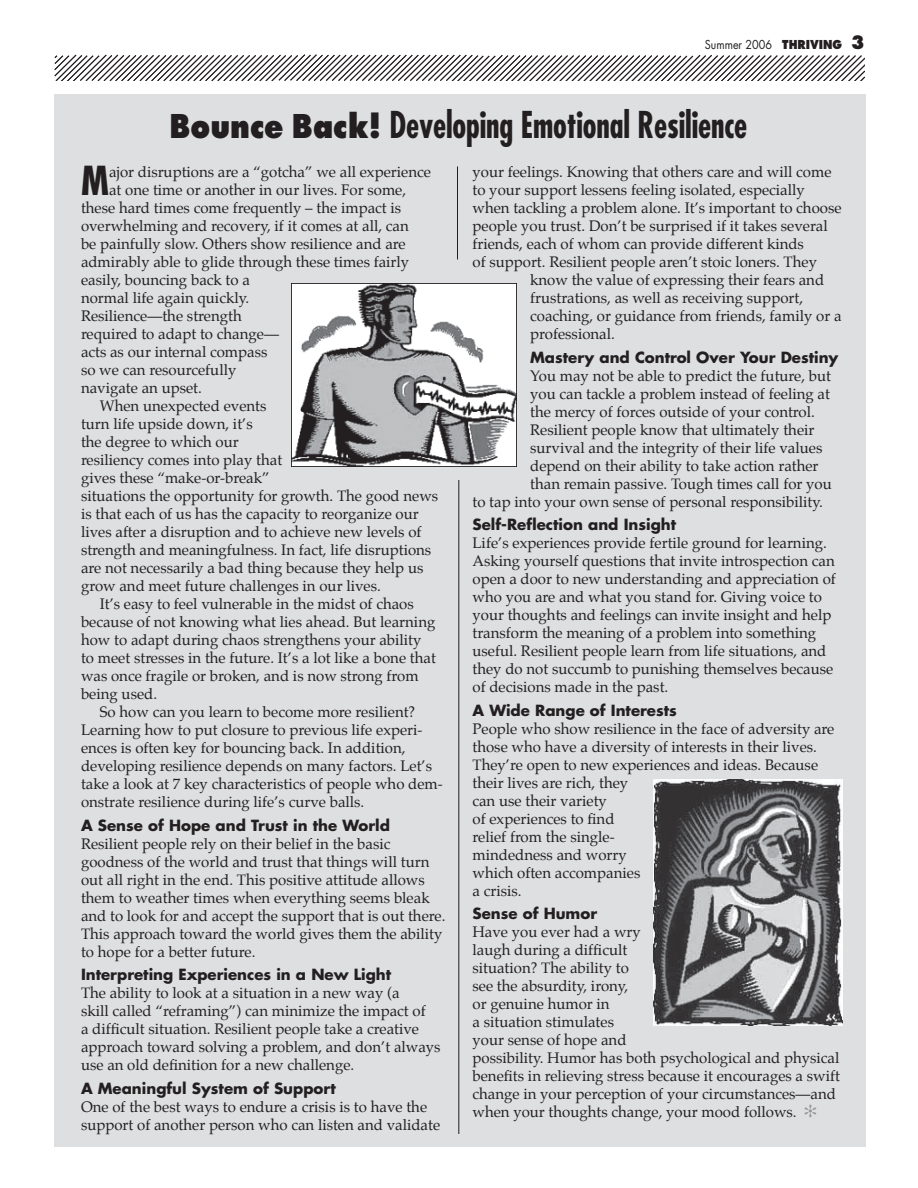
<style>
.page{position:relative;width:918px;height:1188px;background:#fff}
.page>*{position:absolute;margin:0;border:0;box-sizing:border-box;transform-origin:0 0}
.t1{font:700 condensed 38.85px "Futura";color:#231f20}
.t2{font:700 condensed 36px "Futura";letter-spacing:-.005em;color:#231f20;scale:.88 1}
.t3{font:15px/18px "Palatino";color:#231f20}
.t4{font:700 15px "Futura";color:#231f20}
.t5{font:12px "Futura";color:#231f20;scale:.9 1}
.s1{font-weight:800}
.s2{font-weight:800;font-size:18px}
.s3{font-family:"Futura T";font-weight:800;font-stretch:normal}
.s4{color:#939598}
</style>
<div class="page">
<div style="left:54px;top:94px;width:812px;height:1053px;background:#dddfe0"></div>
<svg style="left:54px;top:54px;width:810px;height:27px"></svg>
<hr style="left:459px;top:480px;width:1px;height:654px;background:#231f20">
<img style="left:292px;top:283px;width:225px;height:184px">
<img style="left:654px;top:779px;width:189px;height:247px">
<hr style="left:457px;top:166px;width:1px;height:94px;background:#231f20">
<p class="t5" style="left:705px;top:39px;width:179px">Summer 2006 <span class="s1">THRIVING</span> <span class="s2">3</span></p>
<h2 class="t2" style="left:169px;top:109px;width:659px"><span class="s3">Bounce Back!</span> Developing Emotional Resilience</h2>
<h1 class="t1" style="left:81px;top:164px;width:30px">M</h1>
<p class="t3" style="left:109px;top:164px;width:323px">ajor disruptions are a “gotcha” we all experience</p>
<p class="t3" style="left:109px;top:182px;width:299px">at one time or another in our lives. For some,</p>
<p class="t3" style="left:81px;top:200px;width:322px">these hard times come frequently – the impact is</p>
<p class="t3" style="left:81px;top:218px;width:329px">overwhelming and recovery, if it comes at all, can</p>
<p class="t3" style="left:81px;top:236px;width:326px">be painfully slow. Others show resilience and are</p>
<p class="t3" style="left:81px;top:254px;width:330px">admirably able to glide through these times fairly</p>
<p class="t3" style="left:81px;top:272px;width:170px">easily, bouncing back to a</p>
<p class="t3" style="left:81px;top:290px;width:170px">normal life again quickly.</p>
<p class="t3" style="left:81px;top:308px;width:162px">Resilience—the strength</p>
<p class="t3" style="left:81px;top:326px;width:200px">required to adapt to change—</p>
<p class="t3" style="left:81px;top:344px;width:188px">acts as our internal compass</p>
<p class="t3" style="left:81px;top:362px;width:157px">so we can resourcefully</p>
<p class="t3" style="left:81px;top:380px;width:122px">navigate an upset.</p>
<p class="t3" style="left:100px;top:398px;width:168px">When unexpected events</p>
<p class="t3" style="left:81px;top:416px;width:173px">turn life upside down, it’s</p>
<p class="t3" style="left:81px;top:434px;width:159px">the degree to which our</p>
<p class="t3" style="left:81px;top:452px;width:203px">resiliency comes into play that</p>
<p class="t3" style="left:81px;top:470px;width:190px">gives these “make-or-break”</p>
<p class="t3" style="left:81px;top:488px;width:359px">situations the opportunity for growth. The good news</p>
<p class="t3" style="left:81px;top:506px;width:339px">is that each of us has the capacity to reorganize our</p>
<p class="t3" style="left:81px;top:524px;width:342px">lives after a disruption and to achieve new levels of</p>
<p class="t3" style="left:81px;top:542px;width:352px">strength and meaningfulness. In fact, life disruptions</p>
<p class="t3" style="left:81px;top:560px;width:344px">are not necessarily a bad thing because they help us</p>
<p class="t3" style="left:81px;top:578px;width:301px">grow and meet future challenges in our lives.</p>
<p class="t3" style="left:100px;top:596px;width:316px">It’s easy to feel vulnerable in the midst of chaos</p>
<p class="t3" style="left:81px;top:614px;width:356px">because of not knowing what lies ahead. But learning</p>
<p class="t3" style="left:81px;top:632px;width:342px">how to adapt during chaos strengthens your ability</p>
<p class="t3" style="left:81px;top:650px;width:357px">to meet stresses in the future. It’s a lot like a bone that</p>
<p class="t3" style="left:81px;top:668px;width:339px">was once fragile or broken, and is now strong from</p>
<p class="t3" style="left:81px;top:686px;width:78px">being used.</p>
<p class="t3" style="left:100px;top:704px;width:317px">So how can you learn to become more resilient?</p>
<p class="t3" style="left:81px;top:722px;width:343px">Learning how to put closure to previous life experi-</p>
<p class="t3" style="left:81px;top:740px;width:326px">ences is often key for bouncing back. In addition,</p>
<p class="t3" style="left:81px;top:758px;width:353px">developing resilience depends on many factors. Let’s</p>
<p class="t3" style="left:81px;top:776px;width:363px">take a look at 7 key characteristics of people who dem-</p>
<p class="t3" style="left:81px;top:794px;width:285px">onstrate resilience during life’s curve balls.</p>
<p class="t4" style="left:81px;top:818px;width:310px">A Sense of Hope and Trust in the World</p>
<p class="t3" style="left:81px;top:836px;width:366px">Resilient people rely on their belief in the basic goodness of the world and trust that things will turn out all right in the end. This positive attitude allows them to weather times when everything seems bleak and to look for and accept the support that is out there.<br>This approach toward the world gives them the ability to hope for a better future.</p>
<p class="t4" style="left:81px;top:968px;width:312px">Interpreting Experiences in a New Light</p>
<p class="t3" style="left:81px;top:985px;width:361px">The ability to look at a situation in a new way (a<br>skill called “reframing”) can minimize the impact of<br>a difficult situation. Resilient people take a creative approach toward solving a problem, and don’t always use an old definition for a new challenge.</p>
<p class="t4" style="left:81px;top:1081px;width:257px">A Meaningful System of Support</p>
<p class="t3" style="left:81px;top:1098px;width:361px">One of the best ways to endure a crisis is to have the support of another person who can listen and validate</p>
<p class="t3" style="left:473px;top:164px;width:371px">your feelings. Knowing that others care and will come to your support lessens feeling isolated, especially when tackling a problem alone. It’s important to choose people you trust. Don’t be surprised if it takes several friends, each of whom can provide different kinds<br>of support. Resilient people aren’t stoic loners. They</p>
<p class="t3" style="left:530px;top:272px;width:313px">know the value of expressing their fears and frustrations, as well as receiving support, coaching, or guidance from friends, family or a professional.</p>
<p class="t4" style="left:530px;top:350px;width:310px">Mastery and Control Over Your Destiny</p>
<p class="t3" style="left:530px;top:368px;width:302px">You may not be able to predict the future, but</p>
<p class="t3" style="left:530px;top:386px;width:301px">you can tackle a problem instead of feeling at</p>
<p class="t3" style="left:530px;top:404px;width:286px">the mercy of forces outside of your control.</p>
<p class="t3" style="left:530px;top:422px;width:286px">Resilient people know that ultimately their</p>
<p class="t3" style="left:530px;top:440px;width:294px">survival and the integrity of their life values</p>
<p class="t3" style="left:530px;top:458px;width:290px">depend on their ability to take action rather</p>
<p class="t3" style="left:530px;top:476px;width:303px">than remain passive. Tough times call for you</p>
<p class="t3" style="left:473px;top:494px;width:352px">to tap into your own sense of personal responsibility.</p>
<p class="t4" style="left:473px;top:518px;width:205px">Self-Reflection and Insight</p>
<p class="t3" style="left:473px;top:535px;width:365px">Life’s experiences provide fertile ground for learning.<br>Asking yourself questions that invite introspection can open a door to new understanding and appreciation of who you are and what you stand for. Giving voice to your thoughts and feelings can invite insight and help transform the meaning of a problem into something useful. Resilient people learn from life situations, and they do not succumb to punishing themselves because of decisions made in the past.</p>
<p class="t4" style="left:473px;top:703px;width:206px">A Wide Range of Interests</p>
<p class="t3" style="left:473px;top:720px;width:364px">People who show resilience in the face of adversity are those who have a diversity of interests in their lives.<br>They’re open to new experiences and ideas. Because their lives are rich, they<br>can use their variety<br>of experiences to find<br>relief from the single-<br>mindedness and worry<br>which often accompanies<br>a crisis.</p>
<p class="t4" style="left:473px;top:906px;width:126px">Sense of Humor</p>
<p class="t3" style="left:473px;top:924px;width:369px">Have you ever had a wry<br>laugh during a difficult<br>situation? The ability to<br>see the absurdity, irony,<br>or genuine humor in<br>a situation stimulates<br>your sense of hope and<br>possibility. Humor has both psychological and physical benefits in relieving stress because it encourages a swift change in your perception of your circumstances—and when your thoughts change, your mood follows. <span class="s4">✻</span></p>
</div>
